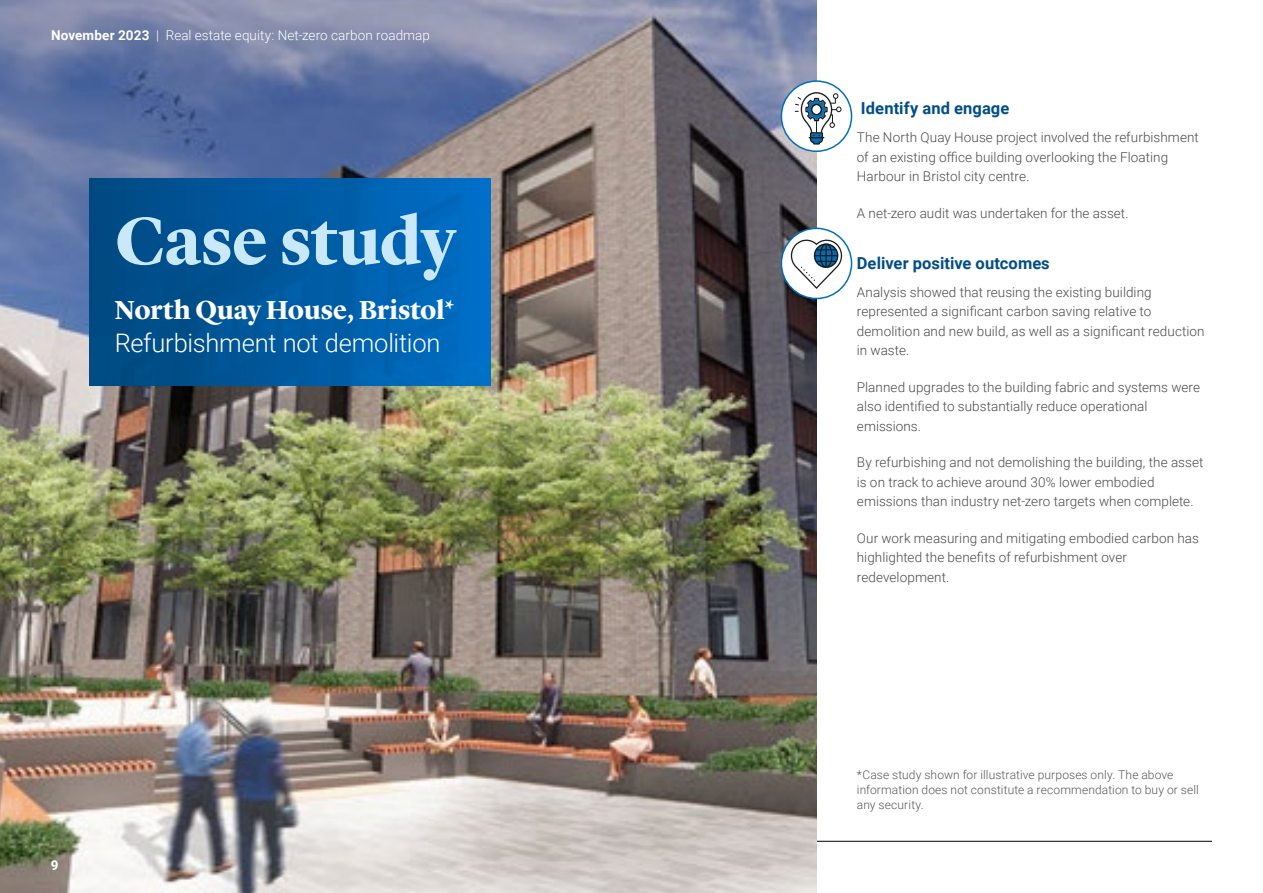
<style>
.page{position:relative;width:1263px;height:893px;background:#fff}
.page>*{position:absolute;margin:0;border:0;box-sizing:border-box;transform-origin:0 0}
.Inside_page_header{font:700 69px "Lyon Display";letter-spacing:-.01em;color:#c9e9fb}
.Body_copy_and_chart_header_-_Manually_ap{font:700 27px "Lyon Display";color:#fff}
.Body_copy_and_chart_header_-_Manually_ap-2{font:300 25.5px "Roboto";letter-spacing:-.01em;color:#fff}
.Body_copy_and_chart_header_-_Manually_ap-3{font:700 16.5px "Roboto";letter-spacing:.005em;color:#004e86}
.body_copy_standard{font:300 13.5px/19.5px "Roboto";letter-spacing:.005em;color:#4a4a49}
.t1{font:300 13.5px "Roboto";letter-spacing:.005em;color:#fff}
.t2{font:700 13.5px "Roboto";color:#fff}
.Source_7pt{font:300 12px/15px "Roboto";letter-spacing:.01em;color:#575756}
.s1{font-weight:700}
</style>
<div class="page">
<hr style="left:52px;top:841px;width:1160px;height:1px;background:#000">
<img style="left:0;top:0;width:816px;height:893px">
<div style="left:89px;top:179px;width:402px;height:207px;background:linear-gradient(to right,#00477d,#006ec5)"></div>
<div style="left:781px;top:81px;width:70px;height:70px;background:#fff;border-radius:50%"></div>
<div style="left:781px;top:80px;width:71px;height:72px;border:2px solid #006fb8;border-radius:50%"></div>
<svg style="left:795px;top:92px;width:47px;height:53px"></svg>
<div style="left:781px;top:228px;width:70px;height:70px;background:#fff;border-radius:50%"></div>
<div style="left:781px;top:228px;width:71px;height:71px;border:2px solid #006fb8;border-radius:50%"></div>
<svg style="left:791px;top:240px;width:51px;height:49px"></svg>
<p class="t1" style="left:51px;top:26px;width:380px"><span class="s1">November 2023</span> | Real estate equity: Net-zero carbon roadmap</p>
<p class="Inside_page_header" style="left:115px;top:189px;width:343px">Case study</p>
<p class="Body_copy_and_chart_header_-_Manually_ap" style="left:115px;top:290px;width:341px">North Quay House, Bristol*</p>
<p class="Body_copy_and_chart_header_-_Manually_ap-2" style="left:115px;top:325px;width:327px">Refurbishment not demolition</p>
<p class="t2" style="left:51px;top:856px;width:9px">9</p>
<p class="Body_copy_and_chart_header_-_Manually_ap-3" style="left:861px;top:97px;width:150px">Identify and engage</p>
<p class="body_copy_standard" style="left:857px;top:127px;width:344px">The North Quay House project involved the refurbishment of an existing office building overlooking the Floating<br>Harbour in Bristol city centre.</p>
<p class="body_copy_standard" style="left:857px;top:203px;width:273px">A net-zero audit was undertaken for the asset.</p>
<p class="Body_copy_and_chart_header_-_Manually_ap-3" style="left:857px;top:251px;width:194px">Deliver positive outcomes</p>
<p class="body_copy_standard" style="left:857px;top:282px;width:349px">Analysis showed that reusing the existing building represented a significant carbon saving relative to demolition and new build, as well as a significant reduction in waste.</p>
<p class="body_copy_standard" style="left:857px;top:377px;width:345px">Planned upgrades to the building fabric and systems were also identified to substantially reduce operational emissions.</p>
<p class="body_copy_standard" style="left:857px;top:452px;width:348px">By refurbishing and not demolishing the building, the asset is on track to achieve around 30% lower embodied emissions than industry net-zero targets when complete.</p>
<p class="body_copy_standard" style="left:857px;top:528px;width:344px">Our work measuring and mitigating embodied carbon has highlighted the benefits of refurbishment over redevelopment.</p>
<p class="Source_7pt" style="left:857px;top:766px;width:343px">*Case study shown for illustrative purposes only. The above information does not constitute a recommendation to buy or sell any security.</p>
</div>
